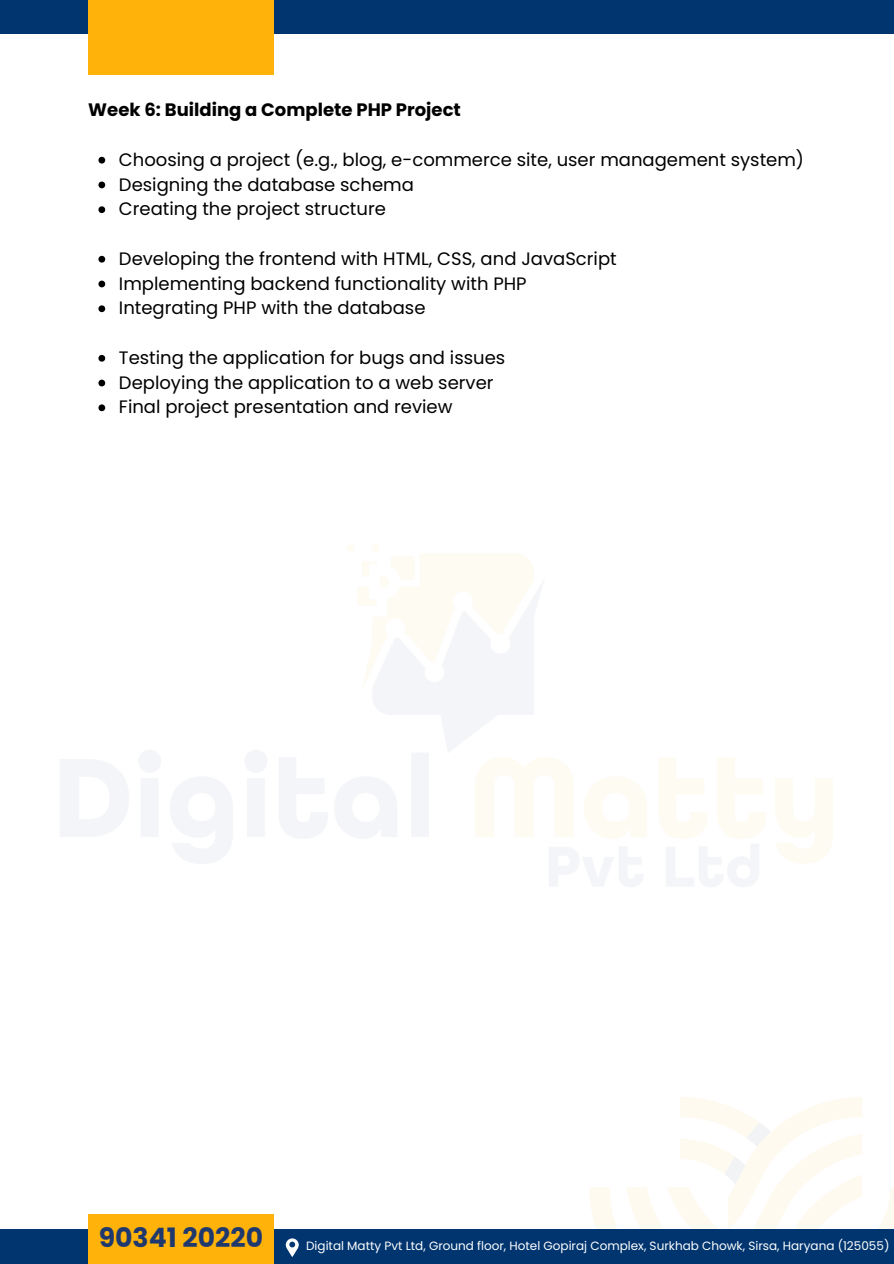
<style>
.page{position:relative;width:894px;height:1264px;background:#fff}
.page>*{position:absolute;margin:0;border:0;box-sizing:border-box;transform-origin:0 0}
.t1{font:700 26.7px "Poppins";color:#1f396e}
.t2{font:18px "Poppins";color:#000}
.t3{font:700 18px "Poppins";color:#000}
.t4{font:12px "Poppins";color:#fefefe}
</style>
<div class="page">
<img style="left:60px;top:308px;width:772px;height:579px">
<div style="left:0;top:0;width:893px;height:34px;background:#003570"></div>
<svg style="left:590px;top:1097px;width:303px;height:132px"></svg>
<div style="left:0;top:1229px;width:893px;height:34px;background:#003570"></div>
<div style="left:88px;top:0;width:185px;height:75px;background:#ffb20a"></div>
<div style="left:88px;top:1214px;width:185px;height:49px;background:#ffb20a"></div>
<svg style="left:98px;top:157px;width:7px;height:6px"></svg>
<svg style="left:98px;top:181px;width:7px;height:7px"></svg>
<svg style="left:98px;top:206px;width:7px;height:7px"></svg>
<svg style="left:98px;top:256px;width:7px;height:6px"></svg>
<svg style="left:98px;top:280px;width:7px;height:7px"></svg>
<svg style="left:98px;top:305px;width:7px;height:7px"></svg>
<svg style="left:98px;top:355px;width:7px;height:6px"></svg>
<svg style="left:98px;top:379px;width:7px;height:7px"></svg>
<svg style="left:98px;top:404px;width:7px;height:7px"></svg>
<svg style="left:286px;top:1238px;width:12px;height:19px"></svg>
<h2 class="t3" style="left:88px;top:97px;width:374px">Week 6: Building a Complete PHP Project</h2>
<p class="t2" style="left:119px;top:147px;width:686px">Choosing a project (e.g., blog, e-commerce site, user management system)</p>
<p class="t2" style="left:119px;top:172px;width:296px">Designing the database schema</p>
<p class="t2" style="left:119px;top:196px;width:268px">Creating the project structure</p>
<p class="t2" style="left:119px;top:246px;width:499px">Developing the frontend with HTML, CSS, and JavaScript</p>
<p class="t2" style="left:119px;top:271px;width:409px">Implementing backend functionality with PHP</p>
<p class="t2" style="left:119px;top:295px;width:308px">Integrating PHP with the database</p>
<p class="t2" style="left:119px;top:345px;width:388px">Testing the application for bugs and issues</p>
<p class="t2" style="left:119px;top:370px;width:376px">Deploying the application to a web server</p>
<p class="t2" style="left:119px;top:394px;width:335px">Final project presentation and review</p>
<p class="t1" style="left:99px;top:1219px;width:166px">90341 20220</p>
<p class="t4" style="left:306px;top:1237px;width:584px">Digital Matty Pvt Ltd, Ground floor, Hotel Gopiraj Complex, Surkhab Chowk, Sirsa, Haryana (125055)</p>
</div>
